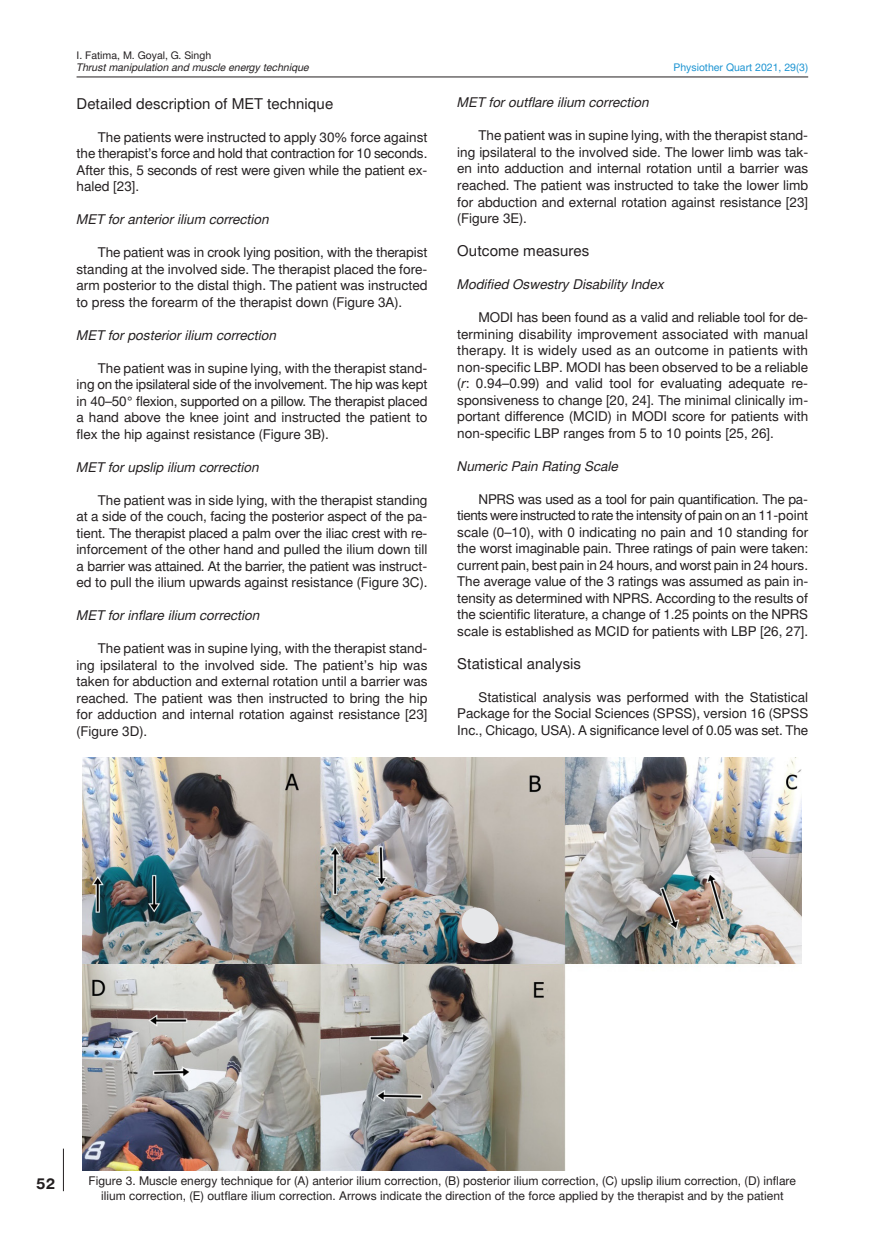
<style>
.page{position:relative;width:872px;height:1255px;background:#fff}
.page>*{position:absolute;margin:0;border:0;box-sizing:border-box;transform-origin:0 0}
.t1{font:15px "Switzer EFN";letter-spacing:.005em;color:#231f20}
.t2{font:700 15px "Switzer EFN";color:#231f20}
.t3{font:13.5px/16.5px "Switzer EFN";color:#231f20;text-align:justify}
.t4{font:italic 13.5px "Switzer EFN";color:#231f20}
.t5{font:12px/15px "Switzer EFN";color:#231f20;text-align:center}
.t6{font:italic 10.5px "Switzer EFN";color:#231f20}
.t7{font:10.5px "Switzer EFN";color:#1c94d2}
.t8{font:10.5px "Switzer EFN";color:#231f20}
.s1{font-style:italic}
</style>
<div class="page">
<hr style="left:63px;top:1148px;width:1px;height:43px;background:#231f20">
<hr style="left:77px;top:77px;width:731px;height:1px;background:#231f20">
<img style="left:83px;top:757px;width:718px;height:412px">
<svg style="left:459px;top:905px;width:42px;height:40px;background:#bebab8"></svg>
<p class="t8" style="left:77px;top:49px;width:136px">I . Fatima, M. Goyal, G. Singh</p>
<p class="t6" style="left:77px;top:61px;width:234px">Thrust manipulation and muscle energy technique</p>
<p class="t1" style="left:77px;top:95px;width:258px">Detailed description of MET technique</p>
<p class="t3" style="left:77px;top:129px;width:352px;text-indent:21px">The patients were instructed to apply 30% force against the therapist’s force and hold that contraction for 10 seconds.<br>After this, 5 seconds of rest were given while the patient ex&shy;haled [23].</p>
<p class="t4" style="left:77px;top:211px;width:194px">MET for anterior ilium correction</p>
<p class="t3" style="left:77px;top:244px;width:352px;text-indent:21px">The patient was in crook lying position, with the therapist standing at the involved side. The therapist placed the fore&shy;arm posterior to the distal thigh. The patient was instructed to press the forearm of the therapist down (Figure 3A).</p>
<p class="t4" style="left:77px;top:327px;width:201px">MET for posterior ilium correction</p>
<p class="t3" style="left:77px;top:360px;width:352px;text-indent:21px">The patient was in supine lying, with the therapist stand&shy;ing on the ipsilateral side of the involvement. The hip was kept in 40–50° flexion, supported on a pillow. The therapist placed a hand above the knee joint and instructed the patient to flex the hip against resistance (Figure 3B).</p>
<p class="t4" style="left:77px;top:459px;width:184px">MET for upslip ilium correction</p>
<p class="t3" style="left:77px;top:492px;width:352px;text-indent:21px">The patient was in side lying, with the therapist standing at a side of the couch, facing the posterior aspect of the pa&shy;tient. The therapist placed a palm over the iliac crest with re&shy;inforcement of the other hand and pulled the ilium down till a barrier was attained. At the barrier, the patient was instruct&shy;ed to pull the ilium upwards against resistance (Figure 3C).</p>
<p class="t4" style="left:77px;top:607px;width:185px">MET for inflare ilium correction</p>
<p class="t3" style="left:77px;top:640px;width:352px;text-indent:21px">The patient was in supine lying, with the therapist stand&shy;ing ipsilateral to the involved side. The patient’s hip was taken for abduction and external rotation until a barrier was reached. The patient was then instructed to bring the hip for adduction and internal rotation against resistance [23] (Figure 3D).</p>
<p class="t7" style="left:673px;top:61px;width:136px">Physiother Quart 2021, 29(3)</p>
<p class="t4" style="left:457px;top:95px;width:193px">MET for outflare ilium correction</p>
<p class="t3" style="left:457px;top:128px;width:352px;text-indent:21px">The patient was in supine lying, with the therapist stand&shy;ing ipsilateral to the involved side. The lower limb was tak&shy;en into adduction and internal rotation until a barrier was reached. The patient was instructed to take the lower limb for abduction and external rotation against resistance [23] (Figure 3E).</p>
<p class="t1" style="left:457px;top:242px;width:134px">Outcome measures</p>
<p class="t4" style="left:457px;top:276px;width:208px">Modified Oswestry Disability Index</p>
<p class="t3" style="left:478px;top:309px;width:20px">MODI</p>
<p class="t3" style="left:457px;top:309px;width:352px;text-indent:60px">has been found as a valid and reliable tool for de&shy;termining disability improvement associated with manual therapy. It is widely used as an outcome in patients with non-specific LBP. MODI</p>
<p class="t3" style="left:457px;top:359px;width:352px;text-indent:147px">has been observed to be a reliable (<span class="s1">r</span>: 0.94–0.99) and valid tool for evaluating adequate re&shy;sponsiveness to change [20, 24]. The minimal clinically im&shy;portant difference (MCID) in MODI</p>
<p class="t3" style="left:457px;top:408px;width:352px;text-indent:215px">score for patients with non-specific LBP ranges from 5 to 10 points [25, 26].</p>
<p class="t4" style="left:457px;top:458px;width:163px">Numeric Pain Rating Scale</p>
<p class="t3" style="left:457px;top:491px;width:352px;text-indent:21px">NPRS was used as a tool for pain quantification. The pa&shy;tients were instructed to rate the intensity of pain on an 11-point scale (0–10), with 0 indicating no pain and 10 standing for the worst imaginable pain. Three ratings of pain were taken: current pain, best pain in 24 hours, and worst pain in 24 hours.<br>The average value of the 3 ratings was assumed as pain in&shy;tensity as determined with NPRS. According to the results of the scientific literature, a change of 1.25 points on the NPRS scale is established as MCID for patients with LBP [26, 27].</p>
<p class="t1" style="left:457px;top:654px;width:125px">Statistical analysis</p>
<p class="t3" style="left:457px;top:689px;width:352px;text-indent:21px">Statistical analysis was performed with the Statistical Package for the Social Sciences (SPSS), version 16 (SPSS I nc., Chicago, USA). A significance level of 0.05 was set. The</p>
<p class="t2" style="left:36px;top:1173px;width:20px">52</p>
<p class="t5" style="left:89px;top:1173px;width:709px">Figure 3. Muscle energy technique for (A) anterior ilium correction, (B) posterior ilium correction, (C) upslip ilium correction, (D) inflare ilium correction, (E) outflare ilium correction. Arrows indicate the direction of the force applied by the therapist and by the patient</p>
</div>
